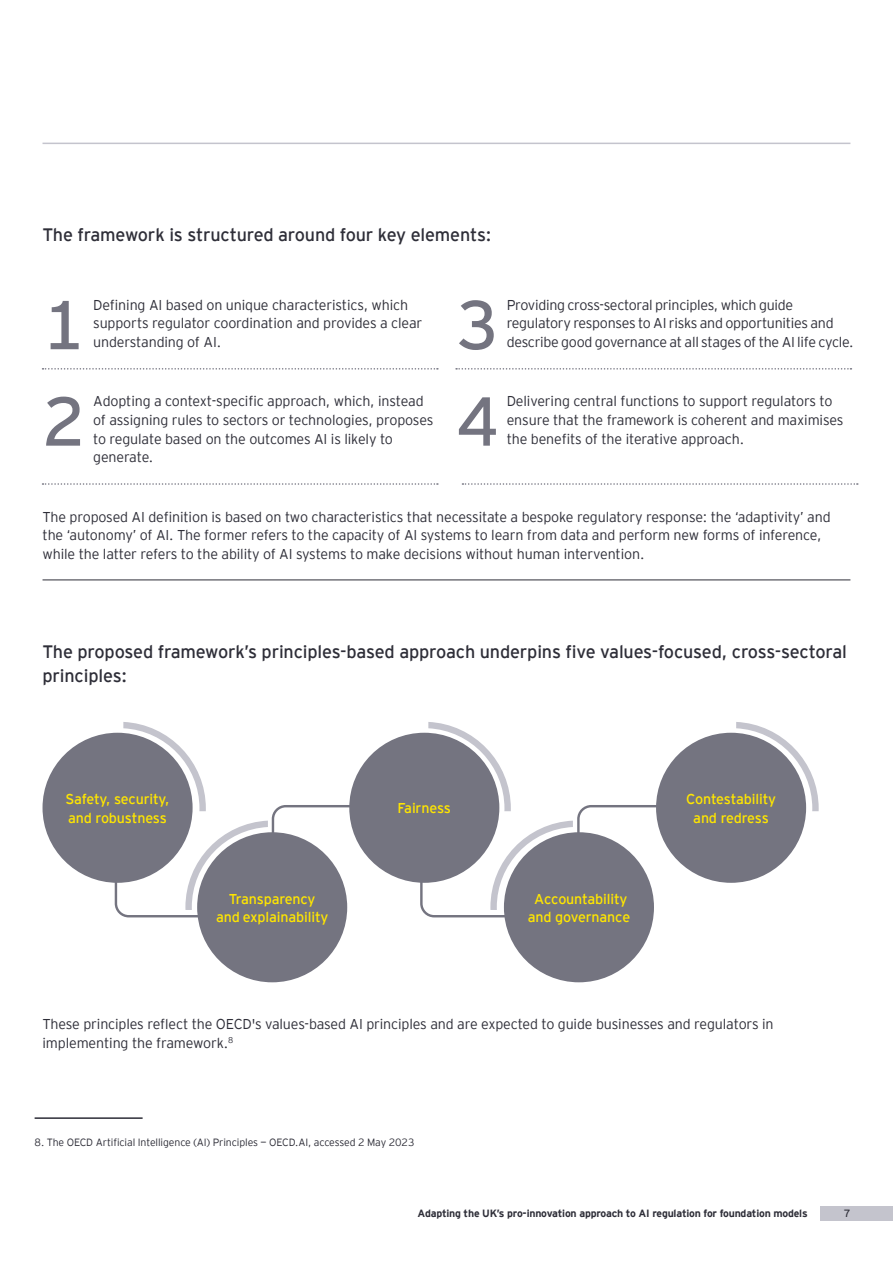
<style>
.page{position:relative;width:893px;height:1263px;background:#fff}
.page>*{position:absolute;margin:0;border:0;box-sizing:border-box;transform-origin:0 0}
.t1{font:69px "EY Interstate";color:#747480}
.t2{font:18px/23.4px "EY Interstate";letter-spacing:-.01em;color:#2e2e38}
.t3{font:300 14.25px/18.8px "EY Interstate";letter-spacing:-.01em;color:#2e2e38}
.t4{font:14.25px/18.8px "EY Interstate";letter-spacing:-.01em;color:#ffe600;text-align:center}
.t5{font:700 10.5px "EY Interstate";letter-spacing:-.02em;color:#2e2e38}
.t6{font:300 10.5px "EY Interstate";letter-spacing:-.01em;color:#2e2e38}
.t7{font:10.5px "EY Interstate";color:#2e2e38}
</style>
<div class="page">
<div style="left:820px;top:1206px;width:73px;height:14px;background:#c4c4cd"></div>
<svg style="left:43px;top:368px;width:395px;height:2px"></svg>
<svg style="left:43px;top:483px;width:395px;height:2px"></svg>
<hr style="left:43px;top:579px;width:807px;height:1px;background:#2e2e38">
<svg style="left:456px;top:368px;width:395px;height:2px"></svg>
<svg style="left:462px;top:483px;width:396px;height:2px"></svg>
<hr style="left:35px;top:1117px;width:108px;height:2px;background:#2e2e38">
<svg style="left:420px;top:722px;width:278px;height:195px"></svg>
<svg style="left:736px;top:722px;width:83px;height:89px"></svg>
<svg style="left:115px;top:722px;width:278px;height:195px"></svg>
<div style="left:43px;top:733px;width:150px;height:150px;background:#747480;border-radius:50%"></div>
<div style="left:197px;top:832px;width:150px;height:150px;background:#747480;border-radius:50%"></div>
<div style="left:349px;top:733px;width:150px;height:150px;background:#747480;border-radius:50%"></div>
<div style="left:504px;top:832px;width:150px;height:150px;background:#747480;border-radius:50%"></div>
<div style="left:656px;top:733px;width:150px;height:150px;background:#747480;border-radius:50%"></div>
<hr style="left:43px;top:143px;width:807px;height:1px;background:#c4c4cd">
<p class="t2" style="left:43px;top:221px;width:450px">The framework is structured around four key elements:</p>
<h1 class="t1" style="left:43px;top:276px;width:44px">1</h1>
<p class="t3" style="left:93px;top:294px;width:331px">Defining AI based on unique characteristics, which supports regulator coordination and provides a clear</p>
<p class="t3" style="left:93px;top:332px;width:129px">understanding of AI.</p>
<h1 class="t1" style="left:43px;top:372px;width:44px">2</h1>
<p class="t3" style="left:93px;top:391px;width:342px">Adopting a context-specific approach, which, instead of assigning rules to sectors or technologies, proposes to regulate based on the outcomes AI is likely to</p>
<p class="t3" style="left:93px;top:447px;width:62px">generate.</p>
<h1 class="t1" style="left:456px;top:276px;width:44px">3</h1>
<p class="t3" style="left:507px;top:294px;width:328px">Providing cross-sectoral principles, which guide regulatory responses to AI risks and opportunities and</p>
<p class="t3" style="left:507px;top:332px;width:348px">describe good governance at all stages of the AI life cycle.</p>
<h1 class="t1" style="left:456px;top:372px;width:44px">4</h1>
<p class="t3" style="left:507px;top:391px;width:338px">Delivering central functions to support regulators to ensure that the framework is coherent and maximises</p>
<p class="t3" style="left:507px;top:428px;width:239px">the benefits of the iterative approach.</p>
<p class="t3" style="left:43px;top:506px;width:790px">The proposed AI definition is based on two characteristics that necessitate a bespoke regulatory response: the ‘adaptivity’ and the ‘autonomy’ of AI. The former refers to the capacity of AI systems to learn from data and perform new forms of inference, while the latter refers to the ability of AI systems to make decisions without human intervention.</p>
<p class="t2" style="left:43px;top:639px;width:806px">The proposed framework’s principles-based approach underpins five values-focused, cross-sectoral principles:</p>
<p class="t4" style="left:65px;top:789px;width:106px;text-align:left">Safety, security, and robustness</p>
<p class="t4" style="left:216px;top:888px;width:114px">Transparency and explainability</p>
<p class="t4" style="left:398px;top:798px;width:55px">Fairness</p>
<p class="t4" style="left:528px;top:888px;width:104px">Accountability and governance</p>
<p class="t4" style="left:686px;top:789px;width:91px">Contestability and redress</p>
<p class="t3" style="left:43px;top:1014px;width:733px">These principles reflect the OECD's values-based AI principles and are expected to guide businesses and regulators in implementing the framework.<sup>8</sup></p>
<p class="t6" style="left:35px;top:1135px;width:381px">8. The OECD Artificial Intelligence (AI) Principles — OECD.AI, accessed 2 May 2023</p>
<p class="t5" style="left:417px;top:1206px;width:392px">Adapting the UK’s pro-innovation approach to AI regulation for foundation models</p>
<p class="t7" style="left:844px;top:1206px;width:8px">7</p>
</div>
